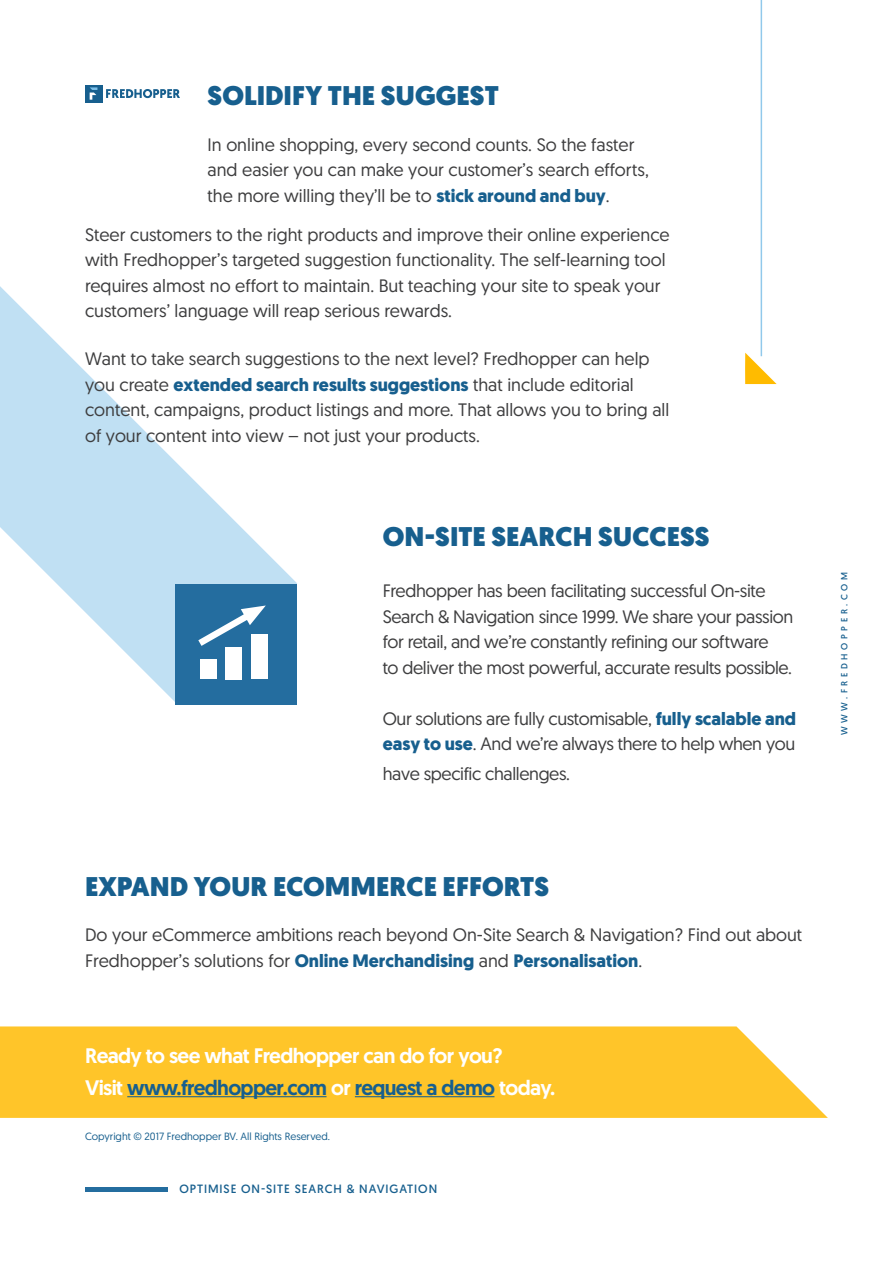
<style>
.page{position:relative;width:893px;height:1263px;background:#fff}
.page>*{position:absolute;margin:0;border:0;box-sizing:border-box;transform-origin:0 0}
.t1{font:900 27px "Geomanist";color:#175f8e}
.t2{font:500 21px "Geomanist";letter-spacing:-.03em;color:#175f8e}
.t3{font:500 21px "Geomanist";letter-spacing:-.03em;color:#fff}
.t4{font:18px/25.5px "Geomanist";color:#3e3e3f}
.t5{font:18px/25.5px "Geomanist";letter-spacing:-.02em;color:#3e3e3f}
.t6{font:12px "Geomanist";letter-spacing:.075em;color:#175f8e}
.Testo{font:10.5px "Geomanist";color:#175f8e}
.t7{font:9px "Geomanist";letter-spacing:.4em;color:#175f8e}
.s1{font-weight:700;color:#175f8e}
.s2{color:#fff}
</style>
<div class="page">
<svg style="left:0;top:85px;width:297px;height:618px"></svg>
<div style="left:176px;top:584px;width:121px;height:121px;background:#246d9f"></div>
<div style="left:85px;top:85px;width:17px;height:17px;background:#175f8e"></div>
<svg style="left:90px;top:87px;width:7px;height:13px"></svg>
<svg style="left:106px;top:89px;width:74px;height:9px"></svg>
<svg style="left:0;top:1026px;width:828px;height:92px;fill:#ffc529"></svg>
<hr style="left:85px;top:1187px;width:82px;height:4px;background:#246d9f">
<div style="left:251px;top:634px;width:17px;height:45px;background:#fff"></div>
<div style="left:226px;top:647px;width:16px;height:32px;background:#fff"></div>
<div style="left:200px;top:660px;width:17px;height:19px;background:#fff"></div>
<svg style="left:198px;top:605px;width:68px;height:41px"></svg>
<hr style="left:761px;top:0;width:1px;height:356px;background:#7cbfe8">
<svg style="left:745px;top:353px;width:32px;height:31px"></svg>
<hr style="left:127px;top:1096px;width:200px;height:1px;background:#175f8e">
<hr style="left:355px;top:1096px;width:139px;height:1px;background:#175f8e">
<p class="t1" style="left:208px;top:78px;width:293px">SOLIDIFY THE SUGGEST</p>
<p class="t4" style="left:208px;top:131px;width:428px">In online shopping, every second counts. So the faster</p>
<p class="t4" style="left:208px;top:156px;width:443px">and easier you can make your customer’s search efforts,</p>
<p class="t4" style="left:208px;top:182px;width:404px">the more willing they’ll be to <span class="s1">stick around and buy</span>.</p>
<p class="t4" style="left:85px;top:221px;width:586px">Steer customers to the right products and improve their online experience with Fredhopper’s targeted suggestion functionality. The self-learning tool requires almost no effort to maintain. But teaching your site to speak your customers’ language will reap serious rewards.</p>
<p class="t4" style="left:85px;top:346px;width:586px">Want to take search suggestions to the next level? Fredhopper can help you create <span class="s1">extended search results suggestions</span> that include editorial content, campaigns, product listings and more. That allows you to bring all of your content into view – not just your products.</p>
<p class="t1" style="left:383px;top:519px;width:328px">ON-SITE SEARCH SUCCESS</p>
<p class="t5" style="left:383px;top:578px;width:412px">Fredhopper has been facilitating successful On-site<br>Search &amp; Navigation since 1999. We share your passion for retail, and we’re constantly refining our software</p>
<p class="t5" style="left:383px;top:654px;width:411px">to deliver the most powerful, accurate results possible.</p>
<p class="t5" style="left:383px;top:705px;width:415px">Our solutions are fully customisable, <span class="s1">fully scalable and easy to use</span>. And we’re always there to help when you</p>
<p class="t5" style="left:383px;top:761px;width:189px">have specific challenges.</p>
<p class="t1" style="left:85px;top:868px;width:465px">EXPAND YOUR ECOMMERCE EFFORTS</p>
<p class="t4" style="left:85px;top:921px;width:719px">Do your eCommerce ambitions reach beyond On-Site Search &amp; Navigation? Find out about<br>Fredhopper’s solutions for <span class="s1">Online Merchandising</span> and <span class="s1">Personalisation</span>.</p>
<p class="t3" style="left:85px;top:1042px;width:419px">Ready to see what Fredhopper can do for you?</p>
<p class="t2" style="left:85px;top:1073px;width:472px"><span class="s2">Visit</span> www.fredhopper.com <span class="s2">or</span> request a demo <span class="s2">today.</span></p>
<p class="Testo" style="left:85px;top:1130px;width:247px">Copyright © 2017 Fredhopper BV. All Rights Reserved.</p>
<p class="t6" style="left:180px;top:1181px;width:259px">OPTIMISE ON-SITE SEARCH &amp; NAVIGATION</p>
<p class="t7" style="left:838px;top:735px;width:165px;rotate:-90deg">WWW.FREDHOPPER.COM</p>
</div>
